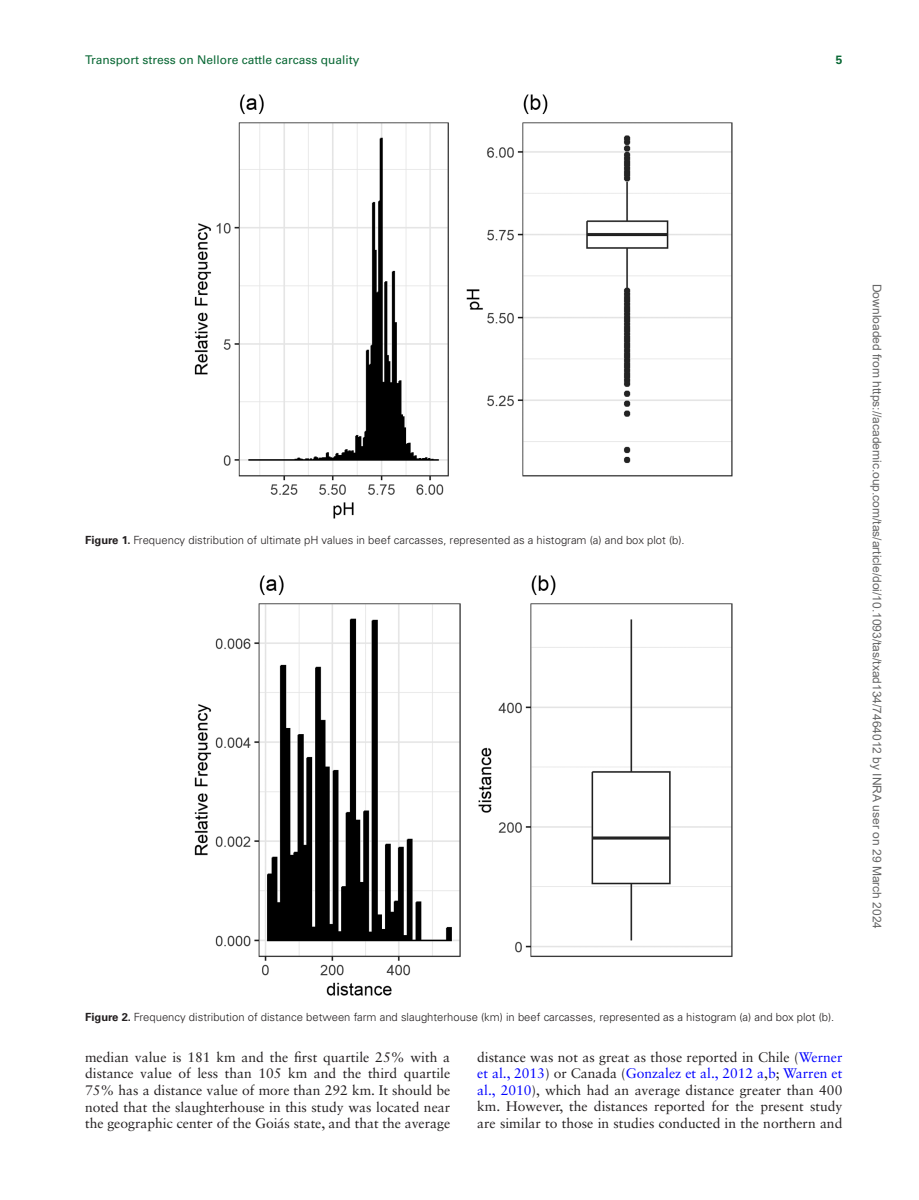
<style>
.page{position:relative;width:919px;height:1200px;background:#fff}
.page>*{position:absolute;margin:0;border:0;box-sizing:border-box;transform-origin:0 0}
.TextInd{font:13.8px/16.5px "Sabon LT Std";color:#231f20;text-align:justify}
.t1{font:12px "Arial";color:#666}
.t2{font:12px "Univers LT Std 2";color:#0b6936}
.t3{font:700 12px "Univers LT Std";color:#0b6936}
.FigCapt{font:300 11.25px "Univers LT Std";color:#231f20}
.s1{font-weight:700}
.s2{color:#00f}
</style>
<div class="page">
<img style="left:194px;top:94px;width:539px;height:425px">
<img style="left:194px;top:575px;width:539px;height:421px">
<p class="t2" style="left:85px;top:52px;width:276px">Transport stress on Nellore cattle carcass quality</p>
<p class="t3" style="left:835px;top:53px;width:8px">5</p>
<p class="FigCapt" style="left:85px;top:533px;width:601px"><span class="s1">Figure 1.</span> Frequency distribution of ultimate pH values in beef carcasses, represented as a histogram (a) and box plot (b).</p>
<p class="t1" style="left:881px;top:284px;width:646px;rotate:90deg">Downloaded from https://academic.oup.com/tas/article/doi/10.1093/tas/txad134/7464012 by INRA user on 29 March 2024</p>
<p class="FigCapt" style="left:85px;top:1010px;width:750px"><span class="s1">Figure 2.</span> Frequency distribution of distance between farm and slaughterhouse (km) in beef carcasses, represented as a histogram (a) and box plot (b).</p>
<p class="TextInd" style="left:85px;top:1048px;width:366px">median value is 181 km and the first quartile 25% with a distance value of less than 105 km and the third quartile 75% has a distance value of more than 292 km. It should be noted that the slaughterhouse in this study was located near the geographic center of the Goiás state, and that the average</p>
<p class="TextInd" style="left:477px;top:1048px;width:366px">distance was not as great as those reported in Chile (<span class="s2">Werner et al., 2013</span>) or Canada (<span class="s2">Gonzalez et al., 2012 a</span>,<span class="s2">b</span>; <span class="s2">Warren et al., 2010</span>), which had an average distance greater than 400 km. However, the distances reported for the present study are similar to those in studies conducted in the northern and</p>
</div>
